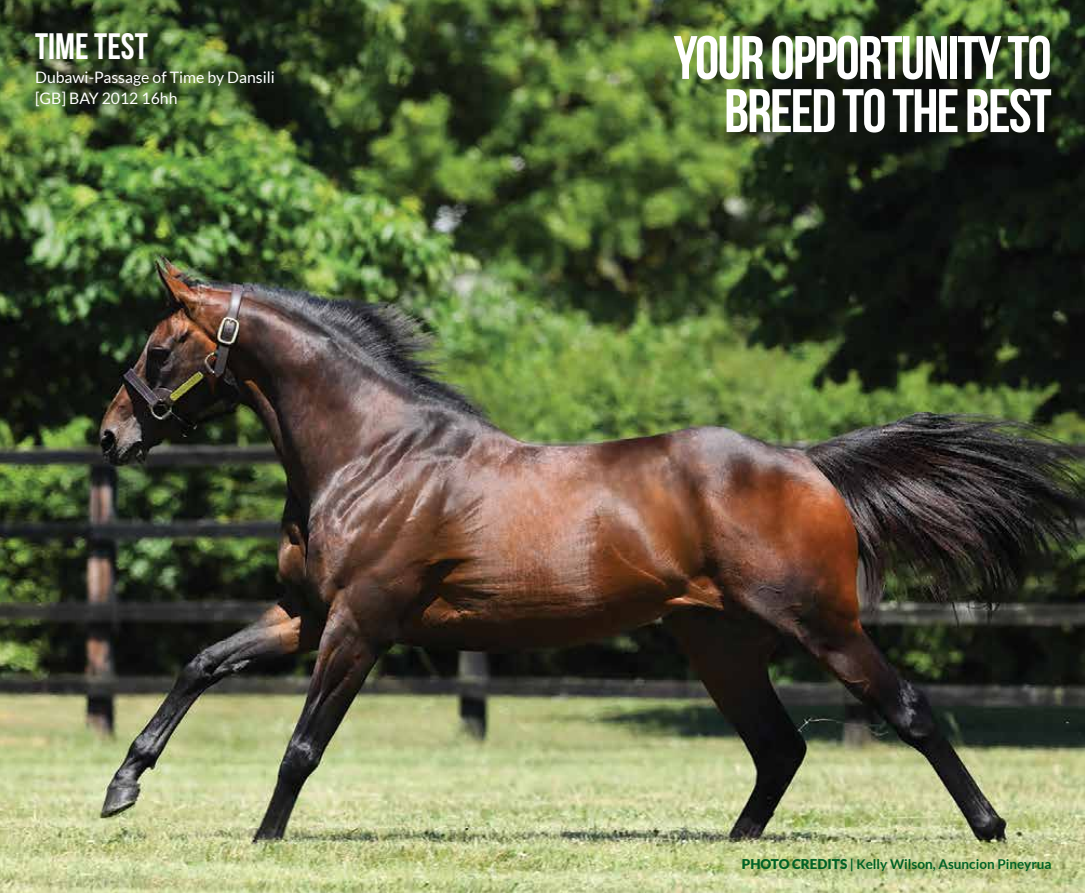
<style>
.page{position:relative;width:1085px;height:893px;background:#fff}
.page>*{position:absolute;margin:0;border:0;box-sizing:border-box;transform-origin:0 0}
.t1{font:61.2px/53.1px "Bebas Neue";letter-spacing:-.03em;color:#fff;text-align:right}
.t2{font:36.75px "Bebas Neue";color:#fff}
.t3{font:15.75px "Lato";color:#fff}
.t4{font:700 13.5px "Lato";color:#006225}
.s1{font-weight:900}
</style>
<div class="page">
<img style="left:0;top:0;width:1084px;height:893px">
<h2 class="t2" style="left:35px;top:26px;width:114px">TIME TEST</h2>
<p class="t3" style="left:35px;top:69px;width:241px">Dubawi-Passage of Time by Dansili</p>
<p class="t3" style="left:35px;top:90px;width:144px">[GB] BAY 2012 16hh</p>
<h1 class="t1" style="left:673px;top:31px;width:379px">YOUR OPPORTUNITY TO<br>BREED TO THE BEST</h1>
<p class="t4" style="left:741px;top:856px;width:311px"><span class="s1">PHOTO CREDITS</span> | Kelly Wilson, Asuncion Pineyrua</p>
</div>
